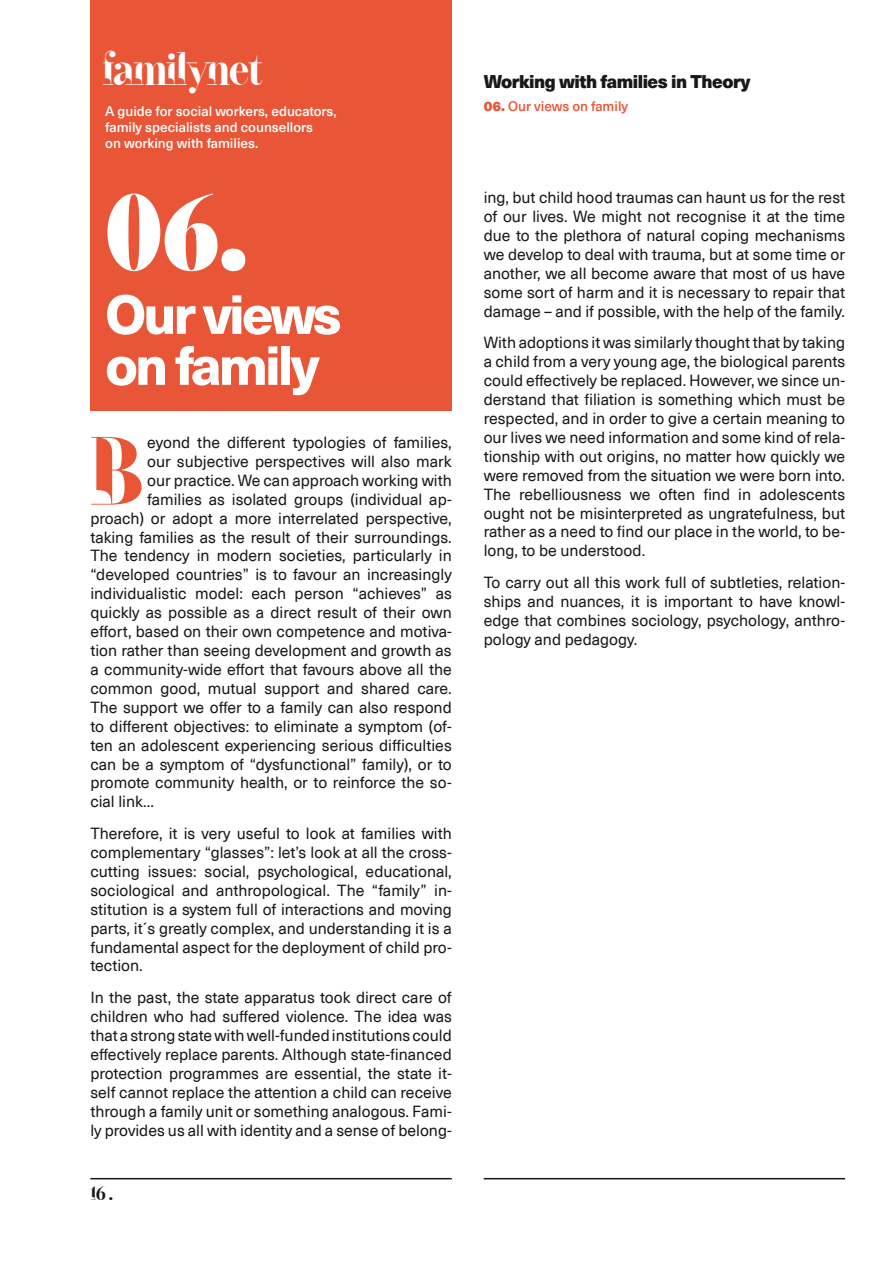
<style>
.page{position:relative;width:893px;height:1263px;background:#fff}
.page>*{position:absolute;margin:0;border:0;box-sizing:border-box;transform-origin:0 0}
.t1{font:108px "Sliced Black Title";color:#fff}
.t2{font:96.9px "Sliced Bold Title";color:#e85537}
.t3{font:800 54px/51px "Neue Haas Unica Pro";letter-spacing:-.05em;color:#fff}
.t4{font:45px "Sliced Semi Bold Title";color:#fff}
.t5{font:19.5px "Sliced Semi Bold Title";color:#1a171c}
.t6{font:900 18px "Neue Haas Unica Pro";letter-spacing:-.025em;color:#1a171c}
.t7{font:15.75px/18.9px "Neue Haas Unica Pro";color:#1a171c;text-align:justify}
.t8{font:500 13.5px/16.2px "Neue Haas Unica Pro";color:#fff}
.t9{font:500 13.5px "Neue Haas Unica Pro";color:#e85537}
.s1{font-weight:900}
</style>
<div class="page">
<div style="left:90px;top:0;width:362px;height:410px;background:#e85537"></div>
<hr style="left:90px;top:1178px;width:362px;height:1px;background:#1a171c">
<hr style="left:484px;top:1178px;width:361px;height:1px;background:#1a171c">
<h3 class="t4" style="left:103px;top:49px;width:160px">familynet</h3>
<p class="t8" style="left:105px;top:103px;width:233px">A guide for social workers, educators, family specialists and counsellors<br>on working with families.</p>
<h1 class="t1" style="left:105px;top:185px;width:144px">06.</h1>
<h3 class="t3" style="left:105px;top:290px;width:238px">Our views on family</h3>
<h2 class="t2" style="left:90px;top:428px;width:54px">B</h2>
<p class="t7" style="left:147px;top:433px;width:306px">eyond the different typologies of families,</p>
<p class="t7" style="left:147px;top:452px;width:306px">our subjective perspectives will also mark</p>
<p class="t7" style="left:147px;top:471px;width:306px">our practice. We can approach working with</p>
<p class="t7" style="left:147px;top:490px;width:306px">families as isolated groups (individual ap-</p>
<p class="t7" style="left:90px;top:509px;width:363px">proach) or adopt a more interrelated perspective,</p>
<p class="t7" style="left:90px;top:528px;width:363px">taking families as the result of their surroundings.</p>
<p class="t7" style="left:90px;top:547px;width:363px">The tendency in modern societies, particularly in</p>
<p class="t7" style="left:90px;top:566px;width:363px">“developed countries” is to favour an increasingly</p>
<p class="t7" style="left:90px;top:584px;width:363px">individualistic model: each person “achieves” as</p>
<p class="t7" style="left:90px;top:603px;width:363px">quickly as possible as a direct result of their own</p>
<p class="t7" style="left:90px;top:622px;width:363px">effort, based on their own competence and motiva-</p>
<p class="t7" style="left:90px;top:641px;width:363px">tion rather than seeing development and growth as</p>
<p class="t7" style="left:90px;top:660px;width:363px">a community-wide effort that favours above all the</p>
<p class="t7" style="left:90px;top:679px;width:363px">common good, mutual support and shared care.</p>
<p class="t7" style="left:90px;top:698px;width:363px">The support we offer to a family can also respond</p>
<p class="t7" style="left:90px;top:717px;width:363px">to different objectives: to eliminate a symptom (of-</p>
<p class="t7" style="left:90px;top:736px;width:363px">ten an adolescent experiencing serious difficulties</p>
<p class="t7" style="left:90px;top:755px;width:363px">can be a symptom of “dysfunctional” family), or to</p>
<p class="t7" style="left:90px;top:774px;width:363px">promote community health, or to reinforce the so-</p>
<p class="t7" style="left:90px;top:792px;width:65px">cial link...</p>
<p class="t7" style="left:90px;top:824px;width:363px">Therefore, it is very useful to look at families with complementary “glasses”: let’s look at all the cross&shy;cutting issues: social, psychological, educational, sociological and anthropological. The “family” in&shy;stitution is a system full of interactions and moving parts, it´s greatly complex, and understanding it is a fundamental aspect for the deployment of child pro&shy;tection.</p>
<p class="t7" style="left:90px;top:988px;width:363px">In the past, the state apparatus took direct care of children who had suffered violence. The idea was that a strong state with well-funded institutions could effectively replace parents. Although state-financed protection programmes are essential, the state it&shy;self cannot replace the attention a child can receive through a family unit or something analogous. Fami&shy;ly provides us all with identity and a sense of belong-</p>
<p class="t5" style="left:90px;top:1185px;width:24px">16 .</p>
<p class="t6" style="left:484px;top:71px;width:268px">Working with families in Theory</p>
<p class="t9" style="left:484px;top:98px;width:146px"><span class="s1">06.</span> Our views on family</p>
<p class="t7" style="left:484px;top:189px;width:363px">ing, but child hood traumas can haunt us for the rest of our lives. We might not recognise it at the time due to the plethora of natural coping mechanisms we develop to deal with trauma, but at some time or another, we all become aware that most of us have some sort of harm and it is necessary to repair that damage – and if possible, with the help of the family.</p>
<p class="t7" style="left:484px;top:334px;width:363px">With adoptions it was similarly thought that by taking a child from a very young age, the biological parents could effectively be replaced. However, we since un&shy;derstand that filiation is something which must be respected, and in order to give a certain meaning to our lives we need information and some kind of rela&shy;tionship with out origins, no matter how quickly we were removed from the situation we were born into.<br>The rebelliousness we often find in adolescents ought not be misinterpreted as ungratefulness, but rather as a need to find our place in the world, to be&shy;long, to be understood.</p>
<p class="t7" style="left:484px;top:573px;width:363px">To carry out all this work full of subtleties, relation&shy;ships and nuances, it is important to have knowl&shy;edge that combines sociology, psychology, anthro&shy;pology and pedagogy.</p>
</div>
